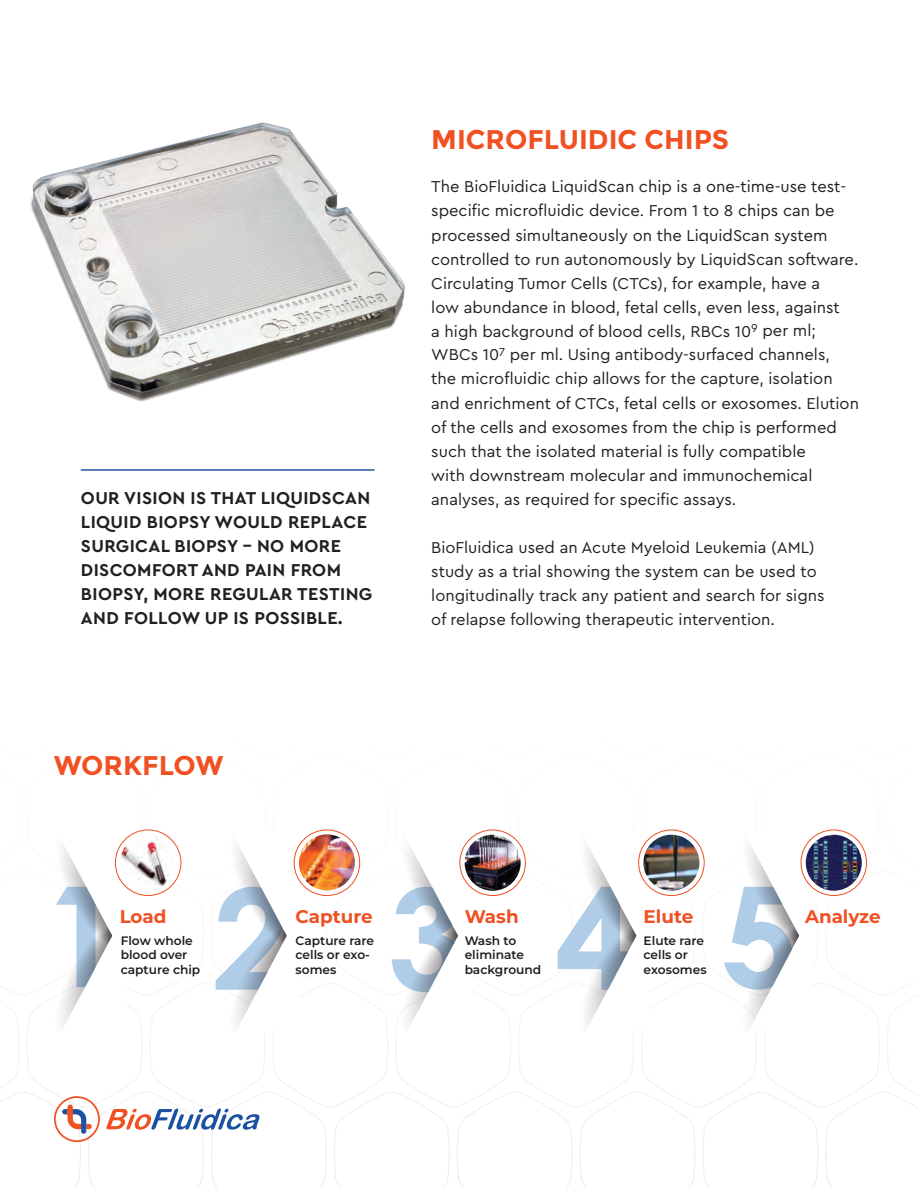
<style>
.page{position:relative;width:918px;height:1188px;background:#fff}
.page>*{position:absolute;margin:0;border:0;box-sizing:border-box;transform-origin:0 0}
.t1{font:700 27px "Montserrat";color:#f05022}
.t2{font:100 18.3px "Montserrat";color:#f05022}
.t3{font:700 18px/24px "Cera PRO";letter-spacing:.02em;color:#231f20}
.t4{font:16.5px/24px "Cera PRO";color:#231f20}
.t5{font:100 12.15px/14.7px "Montserrat";color:#231f20}
</style>
<div class="page">
<img style="left:30px;top:123px;width:375px;height:279px">
<hr style="left:81px;top:469px;width:294px;height:2px;background:#2d50a3">
<svg style="left:0;top:829px;width:918px;height:359px"></svg>
<img style="left:120px;top:834px;width:56px;height:56px;border-radius:28px">
<div style="left:115px;top:830px;width:66px;height:66px;border:1px solid #f05022;border-radius:50%"></div>
<img style="left:299px;top:834px;width:56px;height:56px;border-radius:28px">
<div style="left:294px;top:830px;width:66px;height:66px;border:1px solid #f05022;border-radius:50%"></div>
<img style="left:465px;top:835px;width:56px;height:56px;border-radius:28px">
<div style="left:460px;top:830px;width:66px;height:66px;border:1px solid #f05022;border-radius:50%"></div>
<img style="left:643px;top:835px;width:56px;height:56px;border-radius:28px">
<div style="left:638px;top:830px;width:67px;height:66px;border:1px solid #f05022;border-radius:50%"></div>
<img style="left:806px;top:835px;width:56px;height:56px;border-radius:28px">
<div style="left:801px;top:830px;width:66px;height:66px;border:1px solid #f05022;border-radius:50%"></div>
<p class="t3" style="left:81px;top:485px;width:293px">OUR VISION IS THAT LIQUIDSCAN<br>LIQUID BIOPSY WOULD REPLACE<br>SURGICAL BIOPSY – NO MORE<br>DISCOMFORT AND PAIN FROM<br>BIOPSY, MORE REGULAR TESTING<br>AND FOLLOW UP IS POSSIBLE.</p>
<h1 class="t1" style="left:54px;top:749px;width:171px">WORKFLOW</h1>
<p class="t2" style="left:120px;top:905px;width:48px">Load</p>
<p class="t5" style="left:121px;top:933px;width:81px">Flow whole blood over capture chip</p>
<p class="t2" style="left:296px;top:905px;width:79px">Capture</p>
<p class="t5" style="left:296px;top:933px;width:80px">Capture rare cells or exo&shy;somes</p>
<h1 class="t1" style="left:431px;top:123px;width:299px">MICROFLUIDIC CHIPS</h1>
<p class="t4" style="left:431px;top:174px;width:429px">The BioFluidica LiquidScan chip is a one-time-use test&shy;specific microfluidic device. From 1 to 8 chips can be processed simultaneously on the LiquidScan system controlled to run autonomously by LiquidScan software.<br>Circulating Tumor Cells (CTCs), for example, have a<br>low abundance in blood, fetal cells, even less, against<br>a high background of blood cells, RBCs 10<sup>9</sup> per ml; WBCs 10<sup>7</sup> per ml. Using antibody-surfaced channels, the microfluidic chip allows for the capture, isolation and enrichment of CTCs, fetal cells or exosomes. Elution of the cells and exosomes from the chip is performed such that the isolated material is fully compatible<br>with downstream molecular and immunochemical analyses, as required for specific assays.</p>
<p class="t4" style="left:431px;top:534px;width:395px">BioFluidica used an Acute Myeloid Leukemia (AML) study as a trial showing the system can be used to longitudinally track any patient and search for signs of relapse following therapeutic intervention.</p>
<p class="t2" style="left:465px;top:905px;width:55px">Wash</p>
<p class="t5" style="left:465px;top:933px;width:78px">Wash to eliminate background</p>
<p class="t2" style="left:644px;top:905px;width:51px">Elute</p>
<p class="t5" style="left:644px;top:933px;width:64px">Elute rare cells or exosomes</p>
<p class="t2" style="left:805px;top:905px;width:77px">Analyze</p>
</div>
